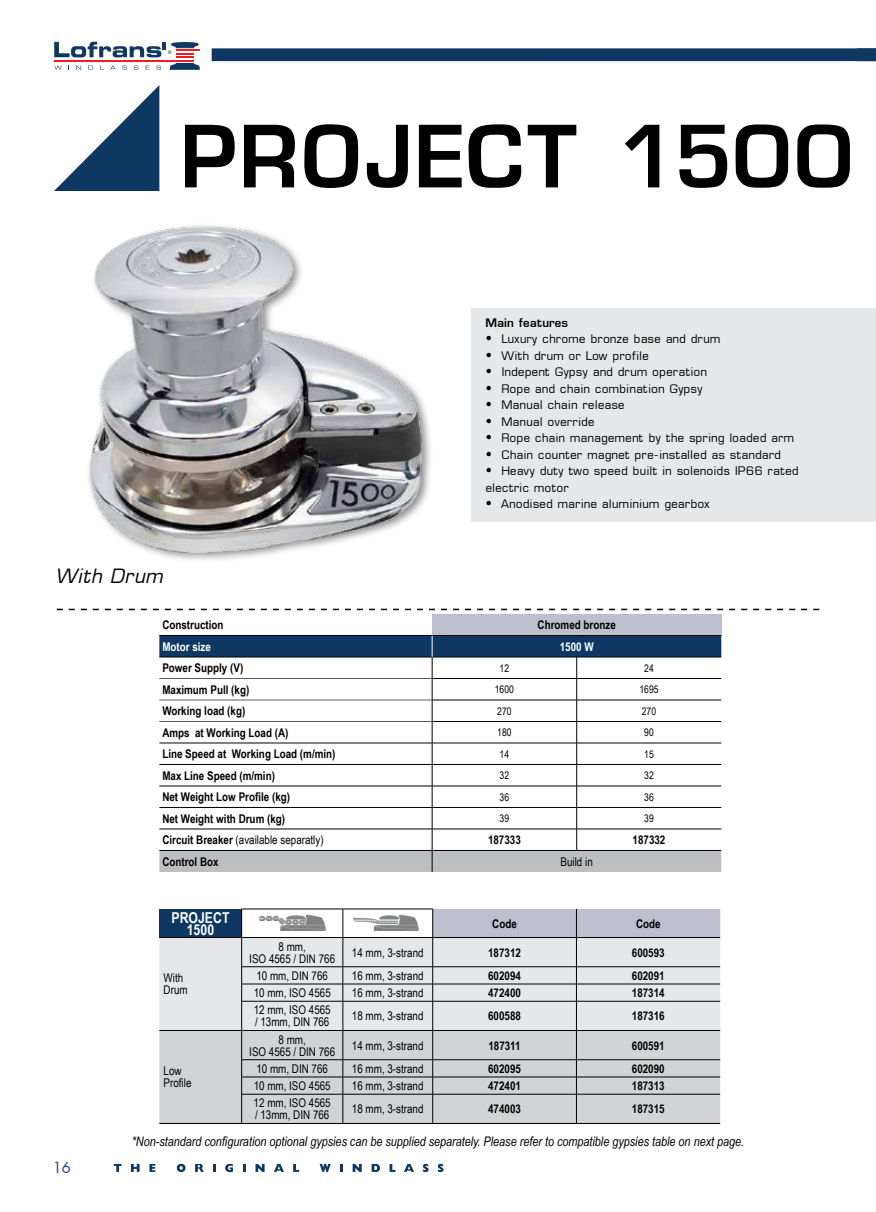
<style>
.page{position:relative;width:876px;height:1212px;background:#fff}
.page>*{position:absolute;margin:0;border:0;box-sizing:border-box;transform-origin:0 0}
.t1{font:97.2px "UB Europa Bold";color:#000}
.t2{font:22.5px "UB Europa Italic";color:#000}
.t3{font:18px "UB Future Normal";color:#25408f}
.t4{font:700 15px/12px "Arial Narrow";color:#fff;text-align:center}
.t5{font:13.5px/16.5px "UB Europa Normal";color:#000}
.t6{font:13.5px "UB Europa Bold";color:#000}
.t7{font:italic 13.2px "Arial Narrow";color:#000}
.t8{font:700 12px "Arial Narrow";color:#000}
.t9{font:12px/12px "Arial Narrow";color:#000}
.t10{font:700 12px "Arial Narrow";color:#fff}
.t11{font:10.5px "Arial Narrow";color:#000}
.s1{font-family:"Arial";font-weight:900;font-style:italic}
.s2{font-weight:700}
</style>
<div class="page">
<div style="left:212px;top:48px;width:664px;height:13px;background:#0e3862"></div>
<svg style="left:54px;top:42px;width:146px;height:28px"></svg>
<svg style="left:114px;top:1164px;width:8px;height:8px"></svg>
<svg style="left:131px;top:1164px;width:9px;height:8px"></svg>
<svg style="left:149px;top:1164px;width:6px;height:8px"></svg>
<svg style="left:177px;top:1164px;width:9px;height:8px"></svg>
<svg style="left:195px;top:1164px;width:9px;height:8px"></svg>
<svg style="left:213px;top:1164px;width:3px;height:8px"></svg>
<svg style="left:225px;top:1164px;width:8px;height:8px"></svg>
<svg style="left:243px;top:1164px;width:3px;height:8px"></svg>
<svg style="left:255px;top:1164px;width:10px;height:8px"></svg>
<svg style="left:274px;top:1164px;width:10px;height:8px"></svg>
<svg style="left:293px;top:1164px;width:6px;height:8px"></svg>
<svg style="left:320px;top:1164px;width:11px;height:8px"></svg>
<svg style="left:340px;top:1164px;width:3px;height:8px"></svg>
<svg style="left:353px;top:1164px;width:9px;height:8px"></svg>
<svg style="left:372px;top:1164px;width:8px;height:8px"></svg>
<svg style="left:390px;top:1164px;width:5px;height:8px"></svg>
<svg style="left:404px;top:1164px;width:10px;height:8px"></svg>
<svg style="left:423px;top:1164px;width:6px;height:8px"></svg>
<svg style="left:438px;top:1164px;width:5px;height:8px"></svg>
<img style="left:88px;top:225px;width:342px;height:335px">
<svg style="left:57px;top:609px;width:762px;height:1px"></svg>
<div style="left:472px;top:308px;width:404px;height:214px;background:#e6e7e8"></div>
<img style="left:354px;top:914px;width:65px;height:16px">
<img style="left:260px;top:914px;width:65px;height:16px">
<svg style="left:54px;top:85px;width:105px;height:106px"></svg>
<div style="left:432px;top:614px;width:289px;height:21px;background:#bdbfce"></div>
<svg style="left:159px;top:635px;width:562px;height:237px"></svg>
<div style="left:159px;top:909px;width:83px;height:28px;background:#0e3862"></div>
<div style="left:159px;top:938px;width:273px;height:92px;background:#e6e7e8"></div>
<div style="left:159px;top:1031px;width:273px;height:92px;background:#d1d3d4"></div>
<hr style="left:159px;top:1030px;width:83px;height:1px;background:#000">
<hr style="left:242px;top:1030px;width:101px;height:1px;background:#000">
<hr style="left:343px;top:1030px;width:90px;height:1px;background:#000">
<hr style="left:241px;top:1059px;width:102px;height:1px;background:#000">
<hr style="left:343px;top:1059px;width:90px;height:1px;background:#000">
<hr style="left:241px;top:1077px;width:102px;height:1px;background:#000">
<hr style="left:343px;top:1077px;width:90px;height:1px;background:#000">
<hr style="left:241px;top:1094px;width:102px;height:1px;background:#000">
<hr style="left:343px;top:1094px;width:90px;height:1px;background:#000">
<hr style="left:159px;top:937px;width:83px;height:1px;background:#000">
<hr style="left:159px;top:1123px;width:83px;height:1px;background:#000">
<hr style="left:241px;top:966px;width:102px;height:1px;background:#000">
<hr style="left:343px;top:966px;width:90px;height:1px;background:#000">
<hr style="left:241px;top:984px;width:102px;height:1px;background:#000">
<hr style="left:343px;top:984px;width:90px;height:1px;background:#000">
<hr style="left:241px;top:1001px;width:102px;height:1px;background:#000">
<hr style="left:343px;top:1001px;width:90px;height:1px;background:#000">
<svg style="left:343px;top:910px;width:1px;height:213px"></svg>
<hr style="left:242px;top:1123px;width:101px;height:1px;background:#000">
<hr style="left:343px;top:1123px;width:90px;height:1px;background:#000">
<hr style="left:241px;top:909px;width:102px;height:1px;background:#000">
<svg style="left:241px;top:909px;width:1px;height:214px"></svg>
<hr style="left:343px;top:909px;width:90px;height:1px;background:#000">
<hr style="left:242px;top:937px;width:101px;height:1px;background:#000">
<hr style="left:343px;top:937px;width:90px;height:1px;background:#000">
<svg style="left:432px;top:909px;width:288px;height:214px;background:#cbcccf"></svg>
<hr style="left:433px;top:1123px;width:143px;height:1px;background:#000">
<hr style="left:576px;top:1123px;width:144px;height:1px;background:#000">
<p class="t1" style="left:175px;top:110px;width:679px">PROJECT 1500</p>
<p class="t2" style="left:54px;top:565px;width:109px">With Drum</p>
<p class="t6" style="left:485px;top:316px;width:84px">Main features</p>
<p class="t5" style="left:485px;top:331px;width:237px"><span class="s1">•</span> Luxury chrome bronze base and drum</p>
<p class="t5" style="left:485px;top:347px;width:165px"><span class="s1">•</span> With drum or Low profile</p>
<p class="t5" style="left:485px;top:364px;width:223px"><span class="s1">•</span> Indepent Gypsy and drum operation</p>
<p class="t5" style="left:485px;top:380px;width:219px"><span class="s1">•</span> Rope and chain combination Gypsy</p>
<p class="t5" style="left:485px;top:397px;width:141px"><span class="s1">•</span> Manual chain release</p>
<p class="t5" style="left:485px;top:413px;width:111px"><span class="s1">•</span> Manual override</p>
<p class="t5" style="left:485px;top:430px;width:310px"><span class="s1">•</span> Rope chain management by the spring loaded arm</p>
<p class="t5" style="left:485px;top:446px;width:297px"><span class="s1">•</span> Chain counter magnet pre-installed as standard</p>
<p class="t5" style="left:485px;top:463px;width:315px"><span class="s1">•</span> Heavy duty two speed built in solenoids IP66 rated electric motor</p>
<p class="t5" style="left:485px;top:496px;width:226px"><span class="s1">•</span> Anodised marine aluminium gearbox</p>
<p class="t8" style="left:162px;top:616px;width:63px">Construction</p>
<p class="t8" style="left:538px;top:616px;width:80px">Chromed bronze</p>
<p class="t10" style="left:162px;top:637px;width:50px">Motor size</p>
<p class="t10" style="left:560px;top:637px;width:35px">1500 W</p>
<p class="t8" style="left:162px;top:659px;width:82px">Power Supply (V)</p>
<p class="t11" style="left:500px;top:660px;width:11px">12</p>
<p class="t11" style="left:644px;top:660px;width:11px">24</p>
<p class="t8" style="left:162px;top:680px;width:88px">Maximum Pull (kg)</p>
<p class="t11" style="left:495px;top:682px;width:21px">1600</p>
<p class="t11" style="left:639px;top:682px;width:21px">1695</p>
<p class="t8" style="left:162px;top:702px;width:84px">Working load (kg)</p>
<p class="t11" style="left:497px;top:703px;width:16px">270</p>
<p class="t11" style="left:642px;top:703px;width:16px">270</p>
<p class="t8" style="left:162px;top:723px;width:128px">Amps at Working Load (A)</p>
<p class="t11" style="left:497px;top:725px;width:16px">180</p>
<p class="t11" style="left:644px;top:725px;width:11px">90</p>
<p class="t8" style="left:162px;top:745px;width:175px">Line Speed at Working Load (m/min)</p>
<p class="t11" style="left:500px;top:746px;width:11px">14</p>
<p class="t11" style="left:644px;top:746px;width:11px">15</p>
<p class="t8" style="left:162px;top:766px;width:114px">Max Line Speed (m/min)</p>
<p class="t11" style="left:500px;top:768px;width:11px">32</p>
<p class="t11" style="left:644px;top:768px;width:11px">32</p>
<p class="t8" style="left:162px;top:788px;width:129px">Net Weight Low Profile (kg)</p>
<p class="t11" style="left:500px;top:789px;width:11px">36</p>
<p class="t11" style="left:644px;top:789px;width:11px">36</p>
<p class="t8" style="left:162px;top:809px;width:124px">Net Weight with Drum (kg)</p>
<p class="t11" style="left:500px;top:811px;width:11px">39</p>
<p class="t11" style="left:644px;top:811px;width:11px">39</p>
<p class="t9" style="left:162px;top:833px;width:163px"><span class="s2">Circuit Breaker</span> (available separatly)</p>
<p class="t8" style="left:488px;top:831px;width:34px">187333</p>
<p class="t8" style="left:633px;top:831px;width:34px">187332</p>
<p class="t8" style="left:162px;top:852px;width:58px">Control Box</p>
<p class="t9" style="left:561px;top:855px;width:34px">Build in</p>
<p class="t4" style="left:171px;top:911px;width:60px">PROJECT<br>1500</p>
<p class="t8" style="left:492px;top:914px;width:26px">Code</p>
<p class="t8" style="left:636px;top:914px;width:26px">Code</p>
<p class="t9" style="left:164px;top:972px;width:26px">With<br>Drum</p>
<p class="t9" style="left:249px;top:940px;width:87px;text-align:center">8 mm,<br>ISO 4565 / DIN 766</p>
<p class="t9" style="left:352px;top:946px;width:73px">14 mm, 3-strand</p>
<p class="t8" style="left:488px;top:943px;width:34px">187312</p>
<p class="t8" style="left:632px;top:943px;width:34px">600593</p>
<p class="t9" style="left:256px;top:969px;width:73px">10 mm, DIN 766</p>
<p class="t9" style="left:352px;top:969px;width:73px">16 mm, 3-strand</p>
<p class="t8" style="left:488px;top:966px;width:34px">602094</p>
<p class="t8" style="left:632px;top:966px;width:34px">602091</p>
<p class="t9" style="left:254px;top:986px;width:79px">10 mm, ISO 4565</p>
<p class="t9" style="left:352px;top:986px;width:73px">16 mm, 3-strand</p>
<p class="t8" style="left:488px;top:984px;width:34px">472400</p>
<p class="t8" style="left:632px;top:984px;width:34px">187314</p>
<p class="t9" style="left:254px;top:1003px;width:79px">12 mm, ISO 4565 / 13mm, DIN 766</p>
<p class="t9" style="left:352px;top:1009px;width:73px">18 mm, 3-strand</p>
<p class="t8" style="left:488px;top:1007px;width:34px">600588</p>
<p class="t8" style="left:632px;top:1007px;width:34px">187316</p>
<p class="t3" style="left:52px;top:1158px;width:19px">16</p>
<p class="t9" style="left:249px;top:1033px;width:87px;text-align:center">8 mm,<br>ISO 4565 / DIN 766</p>
<p class="t9" style="left:352px;top:1039px;width:73px">14 mm, 3-strand</p>
<p class="t8" style="left:488px;top:1036px;width:34px">187311</p>
<p class="t8" style="left:632px;top:1036px;width:34px">600591</p>
<p class="t9" style="left:256px;top:1062px;width:73px">10 mm, DIN 766</p>
<p class="t9" style="left:352px;top:1062px;width:73px">16 mm, 3-strand</p>
<p class="t8" style="left:488px;top:1059px;width:34px">602095</p>
<p class="t8" style="left:632px;top:1059px;width:34px">602090</p>
<p class="t9" style="left:254px;top:1079px;width:79px">10 mm, ISO 4565</p>
<p class="t9" style="left:352px;top:1079px;width:73px">16 mm, 3-strand</p>
<p class="t8" style="left:488px;top:1077px;width:34px">472401</p>
<p class="t8" style="left:632px;top:1077px;width:34px">187313</p>
<p class="t9" style="left:254px;top:1096px;width:79px">12 mm, ISO 4565 / 13mm, DIN 766</p>
<p class="t9" style="left:352px;top:1102px;width:73px">18 mm, 3-strand</p>
<p class="t8" style="left:488px;top:1100px;width:34px">474003</p>
<p class="t8" style="left:632px;top:1100px;width:34px">187315</p>
<p class="t7" style="left:132px;top:1132px;width:614px">*Non-standard configuration optional gypsies can be supplied separately. Please refer to compatible gypsies table on next page.</p>
<p class="t9" style="left:164px;top:1065px;width:29px">Low<br>Profile</p>
</div>
